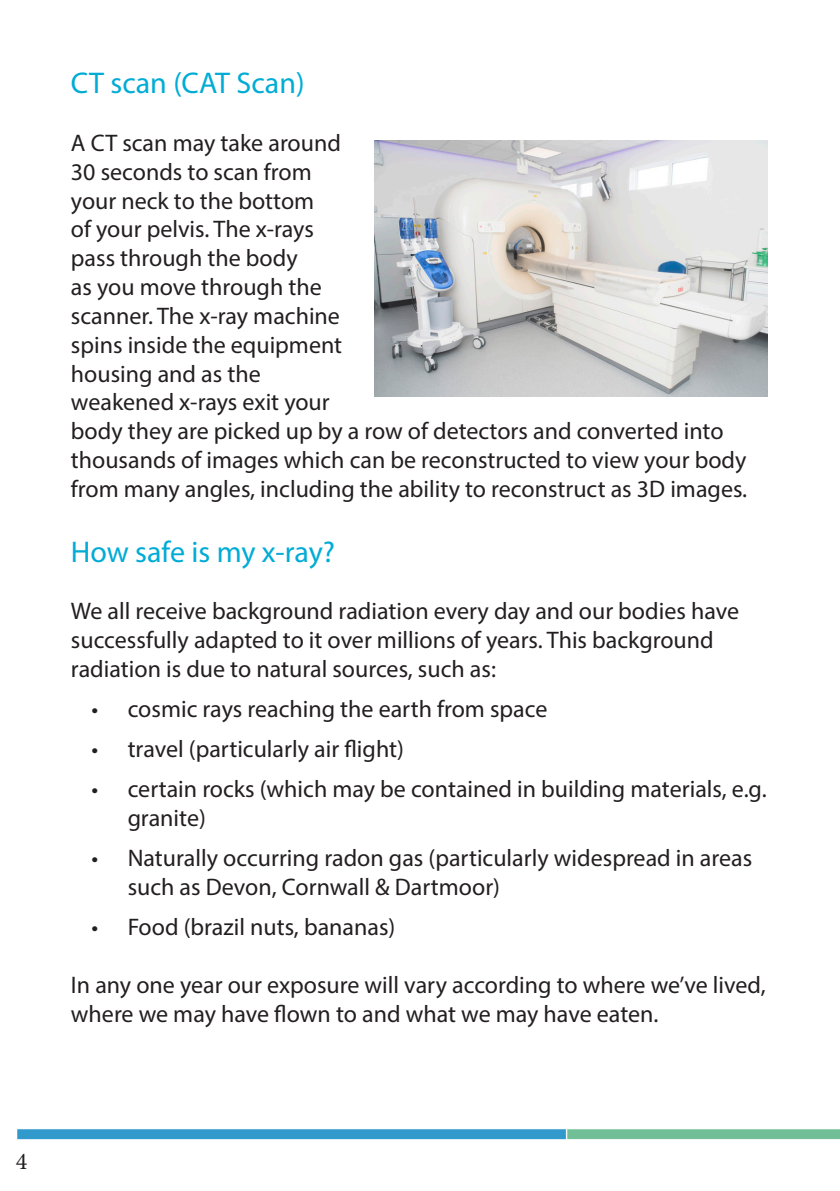
<style>
.page{position:relative;width:840px;height:1191px;background:#fff}
.page>*{position:absolute;margin:0;border:0;box-sizing:border-box;transform-origin:0 0}
.t1{font:30px "Myriad Pro";color:#00acd5}
.t2{font:24px/28.8px "Myriad Pro";color:#231f20}
.t3{font:24px "Minion Pro";color:#231f20}
</style>
<div class="page">
<img style="left:17px;top:1129px;width:822px;height:11px">
<img style="left:374px;top:141px;width:393px;height:255px">
<p class="t1" style="left:71px;top:65px;width:235px">CT scan (CAT Scan)</p>
<p class="t2" style="left:71px;top:128px;width:677px">A CT scan may take around<br>30 seconds to scan from<br>your neck to the bottom<br>of your pelvis. The x-rays<br>pass through the body<br>as you move through the<br>scanner. The x-ray machine<br>spins inside the equipment<br>housing and as the<br>weakened x-rays exit your<br>body they are picked up by a row of detectors and converted into thousands of images which can be reconstructed to view your body from many angles, including the ability to reconstruct as 3D images.</p>
<p class="t1" style="left:71px;top:533px;width:265px">How safe is my x-ray?</p>
<p class="t2" style="left:71px;top:596px;width:669px">We all receive background radiation every day and our bodies have successfully adapted to it over millions of years. This background radiation is due to natural sources, such as:</p>
<p class="t2" style="left:92px;top:694px;width:457px">• cosmic rays reaching the earth from space</p>
<p class="t2" style="left:92px;top:734px;width:314px">• travel (particularly air flight)</p>
<p class="t2" style="left:128px;top:774px;width:640px;text-indent:-36px">• certain rocks (which may be contained in building materials, e.g. granite)</p>
<p class="t2" style="left:128px;top:843px;width:625px;text-indent:-36px">• Naturally occurring radon gas (particularly widespread in areas such as Devon, Cornwall &amp; Dartmoor)</p>
<p class="t2" style="left:92px;top:912px;width:305px">• Food (brazil nuts, bananas)</p>
<p class="t2" style="left:71px;top:970px;width:696px">In any one year our exposure will vary according to where we’ve lived, where we may have flown to and what we may have eaten.</p>
<p class="t3" style="left:16px;top:1145px;width:13px">4</p>
</div>
